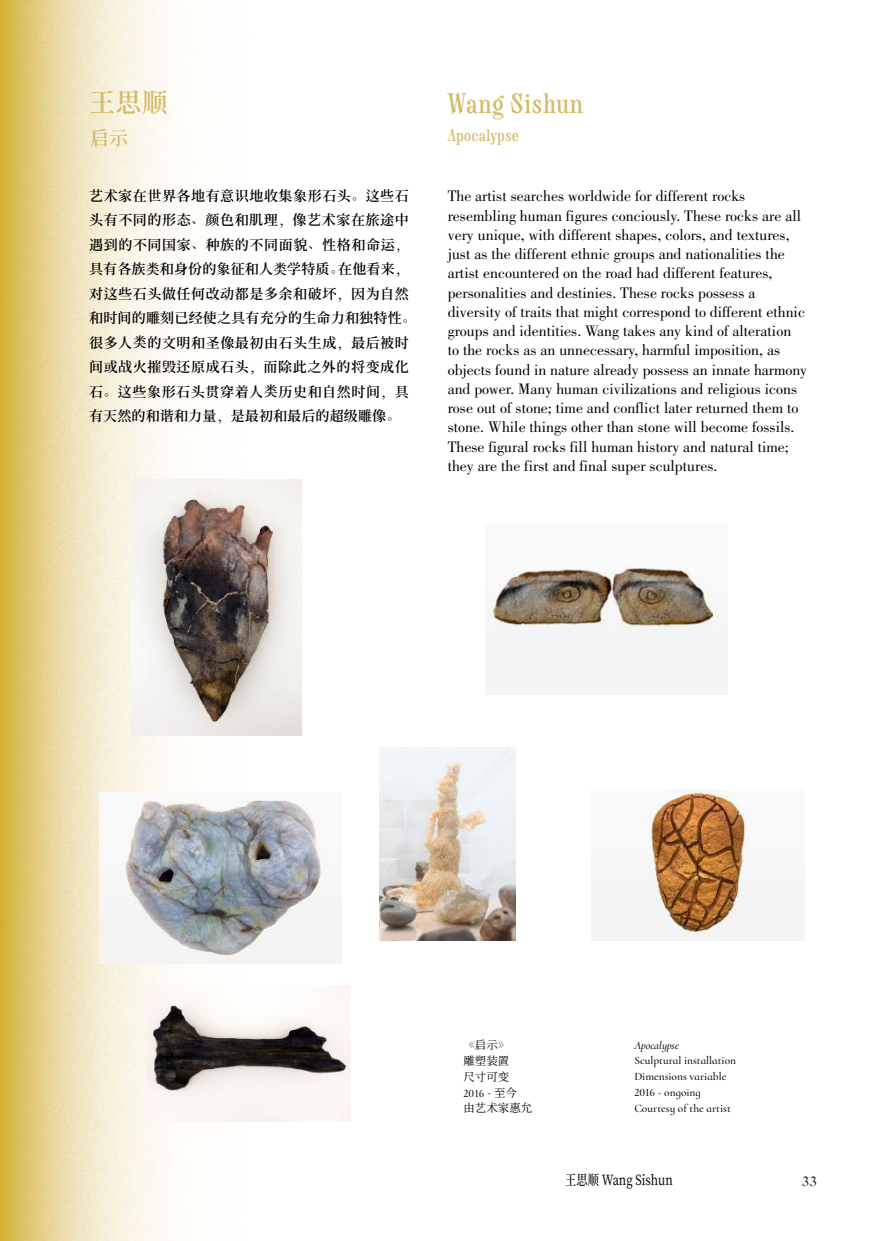
<style>
.page{position:relative;width:869px;height:1241px;background:#fff}
.page>*{position:absolute;margin:0;border:0;box-sizing:border-box;transform-origin:0 0}
.t1{font:26.25px "Quartier Solo";color:#d4b966}
.t2{font:26.25px "Gen Wan Min TW Semi Bold TTF";color:#d4b966}
.t3{font:19.25px "Gen Wan Min TW Semi Bold TTF";color:#d4b966}
.t4{font:15.75px/19.2px "Bodoni Std";color:#000}
.t5{font:15.75px "Quartier Solo";color:#d4b966}
.t6{font:15.75px "Centaur";color:#000}
.t7{font:600 14px/24.5px "Gen Yo Min JP";letter-spacing:.04em;color:#000}
.t8{font:14px "Gen Yo Min JP M";color:#000;scale:.8 1}
.t9{font:500 11.38px/15.8px "Cormorant Infant";color:#000}
.t10{font:11.38px/15.8px "Gen Yo Min TW R";letter-spacing:.01em;color:#000}
.t11{font:italic 500 11.38px "Cormorant Infant";color:#000}
.t12{font:300 11.38px "Adobe Song Std";color:#000}
.s1{font-family:"Adobe Song Std";font-weight:300}
.s2{font-family:"ST Songti SC Bold";font-weight:400}
.s3{font-family:"Gen Yo Min TW R";font-weight:400}
.s4{font-family:"Source Han Sans CN";font-weight:300}
</style>
<div class="page">
<img style="left:0;top:0;width:177px;height:349px">
<img style="left:0;top:349px;width:707px;height:724px">
<img style="left:0;top:1073px;width:351px;height:167px">
<img style="left:485px;top:523px;width:242px;height:171px">
<img style="left:379px;top:747px;width:136px;height:193px">
<img style="left:591px;top:789px;width:213px;height:151px">
<img style="left:131px;top:479px;width:171px;height:256px">
<img style="left:99px;top:792px;width:242px;height:171px">
<img style="left:146px;top:985px;width:204px;height:136px">
<h1 class="t2" style="left:89px;top:88px;width:80px">王思顺</h1>
<p class="t3" style="left:90px;top:127px;width:40px">启示</p>
<p class="t7" style="left:89px;top:183px;width:328px">艺术家在世界各地有意识地收集象形石头<span class="s1">。</span>这些石头有不同的形态<span class="s1">、</span>颜色和肌理<span class="s1">，</span>像艺术家在旅途中遇到的不同国家<span class="s1">、</span>种族的不同面貌<span class="s1">、</span>性格和命运<span class="s1">，</span>具有各族<span class="s2">类</span>和身份的象征和人<span class="s2">类</span>学特质<span class="s1">。</span>在他看来<span class="s1">，</span>对这些石头做任何改动都是多余和破坏<span class="s1">，</span>因为自然和时间的雕刻已经使之具有充分的生命力和独特性<span class="s1">。</span>很多人<span class="s2">类</span>的文明和圣像最初由石头生成<span class="s1">，</span>最后被时间或战火摧毁还原成石头<span class="s1">，</span>而除此之外的将变成化石<span class="s1">。</span>这些象形石头贯穿着人<span class="s2">类</span>历史和自然时间<span class="s1">，</span>具有天然的和谐和力量<span class="s1">，</span>是最初和最后的超级雕像<span class="s1">。</span></p>
<h1 class="t1" style="left:447px;top:87px;width:137px">Wang Sishun</h1>
<p class="t5" style="left:447px;top:125px;width:73px">Apocalypse</p>
<p class="t4" style="left:447px;top:187px;width:361px">The artist searches worldwide for different rocks resembling human figures conciously. These rocks are all very unique, with different shapes, colors, and textures, just as the different ethnic groups and nationalities the artist encountered on the road had different features, personalities and destinies. These rocks possess a diversity of traits that might correspond to different ethnic groups and identities. Wang takes any kind of alteration<br>to the rocks as an unnecessary, harmful imposition, as objects found in nature already possess an innate harmony and power. Many human civilizations and religious icons rose out of stone; time and conflict later returned them to stone. While things other than stone will become fossils.<br>These figural rocks fill human history and natural time; they are the first and final super sculptures.</p>
<p class="t12" style="left:463px;top:1038px;width:47px">《<span class="s3">启示</span>》</p>
<p class="t10" style="left:463px;top:1053px;width:47px">雕塑装置尺寸可变</p>
<p class="t9" style="left:463px;top:1084px;width:55px">2016 <span class="s4">-</span> <span class="s3">至今</span></p>
<p class="t10" style="left:463px;top:1100px;width:70px">由艺术家惠允</p>
<p class="t11" style="left:634px;top:1038px;width:46px">Apocalypse</p>
<p class="t9" style="left:634px;top:1052px;width:103px">Sculptural installation<br>Dimensions variable<br>2016 <span class="s4">-</span> ongoing<br>Courtesy of the artist</p>
<p class="t8" style="left:565px;top:1171px;width:136px">王思顺 Wang Sishun</p>
<p class="t6" style="left:801px;top:1170px;width:17px">33</p>
</div>
